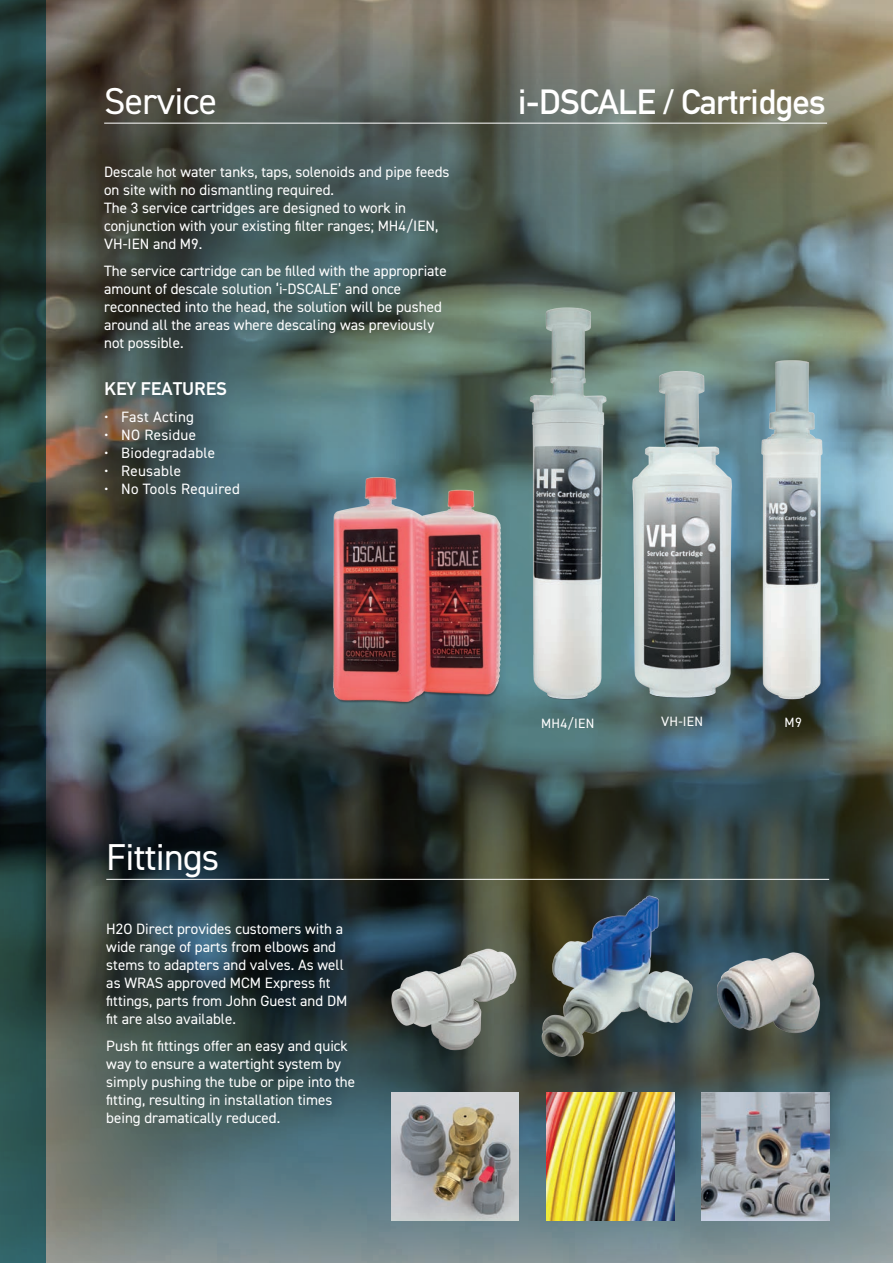
<style>
.page{position:relative;width:893px;height:1263px;background:#fff}
.page>*{position:absolute;margin:0;border:0;box-sizing:border-box;transform-origin:0 0}
.t1{font:37.5px "DIN2014";letter-spacing:-.02em;color:#fff}
.t2{font:34.5px "Dina";letter-spacing:-.02em;color:#fff}
.t3{font:700 18px "Dina";color:#fff}
.t4{font:15px/18px "DIN2014";color:#fff}
.t5{font:15px "DIN2014";letter-spacing:.02em;color:#fff}
.t6{font:13.5px "DIN2014";letter-spacing:.02em;color:#fff}
</style>
<div class="page">
<img style="left:45px;top:9px;width:848px;height:1254px">
<hr style="left:104px;top:123px;width:723px;height:1px;background:#fff">
<hr style="left:106px;top:879px;width:723px;height:1px;background:#fff">
<img style="left:327px;top:457px;width:168px;height:256px">
<img style="left:495px;top:296px;width:135px;height:421px">
<img style="left:615px;top:349px;width:123px;height:358px">
<img style="left:738px;top:342px;width:111px;height:365px">
<img style="left:534px;top:893px;width:161px;height:168px">
<img style="left:387px;top:942px;width:136px;height:119px">
<img style="left:711px;top:943px;width:114px;height:101px">
<img style="left:546px;top:1093px;width:128px;height:127px">
<img style="left:391px;top:1093px;width:128px;height:127px">
<img style="left:702px;top:1093px;width:127px;height:127px">
<svg style="left:0;top:0;width:45px;height:1263px;background:#213d3b"></svg>
<p class="t1" style="left:104px;top:78px;width:114px">Service</p>
<p class="t2" style="left:518px;top:82px;width:309px">i-DSCALE / Cartridges</p>
<p class="t4" style="left:104px;top:163px;width:347px">Descale hot water tanks, taps, solenoids and pipe feeds on site with no dismantling required.</p>
<p class="t4" style="left:104px;top:199px;width:336px">The 3 service cartridges are designed to work in conjunction with your existing filter ranges; MH4/IEN,<br>VH-IEN and M9.</p>
<p class="t4" style="left:104px;top:261px;width:344px">The service cartridge can be filled with the appropriate amount of descale solution ‘i-DSCALE’ and once reconnected into the head, the solution will be pushed around all the areas where descaling was previously not possible.</p>
<p class="t3" style="left:104px;top:379px;width:124px">KEY FEATURES</p>
<p class="t5" style="left:104px;top:407px;width:91px">• Fast Acting</p>
<p class="t5" style="left:104px;top:425px;width:93px">• NO Residue</p>
<p class="t5" style="left:104px;top:443px;width:113px">• Biodegradable</p>
<p class="t5" style="left:104px;top:461px;width:78px">• Reusable</p>
<p class="t5" style="left:104px;top:479px;width:137px">• No Tools Required</p>
<p class="t1" style="left:106px;top:834px;width:115px">Fittings</p>
<p class="t4" style="left:106px;top:920px;width:243px">H2O Direct provides customers with a wide range of parts from elbows and stems to adapters and valves. As well as WRAS approved MCM Express fit fittings, parts from John Guest and DM fit are also available.</p>
<p class="t4" style="left:106px;top:1036px;width:250px">Push fit fittings offer an easy and quick way to ensure a watertight system by simply pushing the tube or pipe into the fitting, resulting in installation times being dramatically reduced.</p>
<p class="t6" style="left:541px;top:715px;width:55px">MH4/IEN</p>
<p class="t6" style="left:661px;top:713px;width:44px">VH-IEN</p>
<p class="t6" style="left:785px;top:713px;width:19px">M9</p>
</div>
